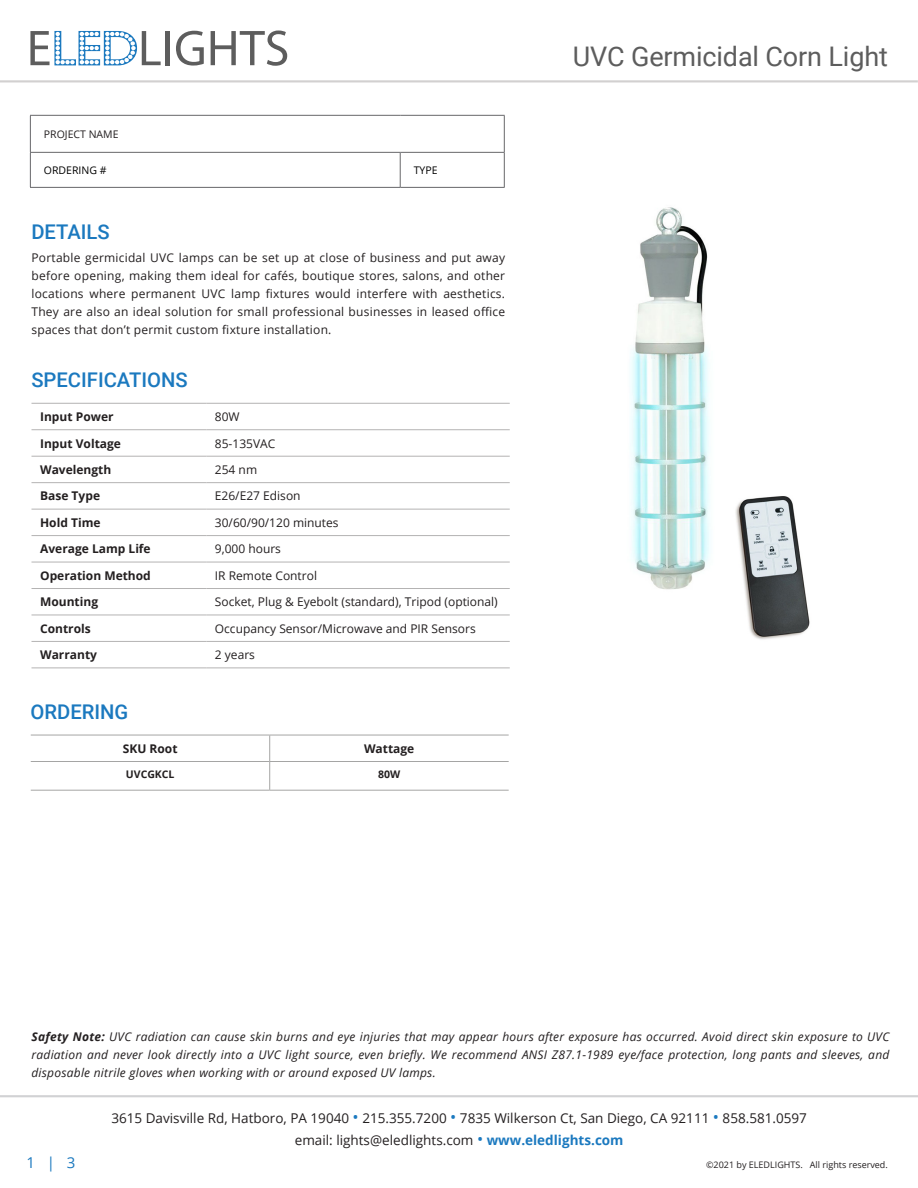
<style>
.page{position:relative;width:918px;height:1188px;background:#fff}
.page>*{position:absolute;margin:0;border:0;box-sizing:border-box;transform-origin:0 0}
.t1{font:27px "Roboto";letter-spacing:-.005em;color:#5d5d5d}
.t2{font:500 20.25px "Roboto";color:#1b79bf}
.t3{font:15px "Open Sans";color:#1b79bf}
.t4{font:13.5px/21.5px "Open Sans";color:#231f20;text-align:center}
.t5{font:12px/18px "Open Sans";color:#231f20;text-align:justify}
.t6{font:italic 12px/18px "Open Sans";letter-spacing:.02em;color:#231f20;text-align:justify}
.t7{font:700 12px "Open Sans";color:#231f20}
.t8{font:10.5px "Open Sans";color:#000}
.t9{font:10.5px "Open Sans";color:#231f20}
.t10{font:700 10.5px "Open Sans";color:#231f20}
.t11{font:9px "Open Sans";color:#231f20}
.s1{font-weight:700}
.s2{font-size:16.5px;color:#1b79bf}
.s3{font-weight:700;color:#1b79bf}
</style>
<div class="page">
<hr style="left:0;top:1095px;width:918px;height:2px;background:#d1d2d4">
<hr style="left:0;top:80px;width:918px;height:2px;background:#d2d0d0">
<hr style="left:166px;top:31px;width:4px;height:34px;background:#5d5d5d">
<svg style="left:176px;top:31px;width:28px;height:35px"></svg>
<svg style="left:211px;top:31px;width:76px;height:35px"></svg>
<svg style="left:30px;top:31px;width:131px;height:34px"></svg>
<hr style="left:32px;top:403px;width:174px;height:1px;background:#b4b3b3">
<hr style="left:206px;top:403px;width:304px;height:1px;background:#b4b3b3">
<hr style="left:32px;top:429px;width:174px;height:1px;background:#b4b3b3">
<hr style="left:206px;top:429px;width:304px;height:1px;background:#b4b3b3">
<hr style="left:32px;top:456px;width:174px;height:1px;background:#b4b3b3">
<hr style="left:206px;top:456px;width:304px;height:1px;background:#b4b3b3">
<hr style="left:32px;top:482px;width:174px;height:1px;background:#b4b3b3">
<hr style="left:206px;top:482px;width:304px;height:1px;background:#b4b3b3">
<hr style="left:32px;top:509px;width:174px;height:1px;background:#b4b3b3">
<hr style="left:206px;top:509px;width:304px;height:1px;background:#b4b3b3">
<hr style="left:32px;top:535px;width:174px;height:1px;background:#b4b3b3">
<hr style="left:206px;top:535px;width:304px;height:1px;background:#b4b3b3">
<hr style="left:32px;top:562px;width:174px;height:1px;background:#b4b3b3">
<hr style="left:206px;top:562px;width:304px;height:1px;background:#b4b3b3">
<hr style="left:32px;top:588px;width:174px;height:1px;background:#b4b3b3">
<hr style="left:206px;top:588px;width:304px;height:1px;background:#b4b3b3">
<hr style="left:32px;top:615px;width:174px;height:1px;background:#b4b3b3">
<hr style="left:206px;top:615px;width:304px;height:1px;background:#b4b3b3">
<hr style="left:32px;top:641px;width:174px;height:1px;background:#b4b3b3">
<hr style="left:206px;top:641px;width:304px;height:1px;background:#b4b3b3">
<hr style="left:32px;top:668px;width:174px;height:1px;background:#b4b3b3">
<hr style="left:206px;top:668px;width:304px;height:1px;background:#b4b3b3">
<svg style="left:31px;top:116px;width:473px;height:71px"></svg>
<hr style="left:30px;top:115px;width:370px;height:1px;background:#67676a">
<hr style="left:30px;top:116px;width:1px;height:36px;background:#67676a">
<hr style="left:400px;top:115px;width:105px;height:1px;background:#67676a">
<hr style="left:504px;top:116px;width:1px;height:36px;background:#67676a">
<hr style="left:30px;top:152px;width:370px;height:1px;background:#67676a">
<hr style="left:30px;top:153px;width:1px;height:34px;background:#67676a">
<hr style="left:400px;top:152px;width:105px;height:1px;background:#67676a">
<hr style="left:400px;top:153px;width:1px;height:34px;background:#67676a">
<hr style="left:504px;top:153px;width:1px;height:34px;background:#67676a">
<hr style="left:30px;top:187px;width:370px;height:1px;background:#67676a">
<hr style="left:400px;top:187px;width:105px;height:1px;background:#67676a">
<hr style="left:31px;top:735px;width:239px;height:1px;background:#a5a5a4">
<hr style="left:31px;top:761px;width:239px;height:1px;background:#a5a5a4">
<hr style="left:31px;top:790px;width:239px;height:1px;background:#a5a5a4">
<hr style="left:270px;top:735px;width:239px;height:1px;background:#a5a5a4">
<hr style="left:270px;top:761px;width:239px;height:1px;background:#a5a5a4">
<svg style="left:269px;top:735px;width:1px;height:55px"></svg>
<hr style="left:270px;top:790px;width:239px;height:1px;background:#a5a5a4">
<img style="left:630px;top:207px;width:80px;height:383px">
<img style="left:735px;top:496px;width:75px;height:144px">
<p class="t9" style="left:44px;top:127px;width:76px">PROJECT NAME</p>
<p class="t8" style="left:44px;top:163px;width:64px">ORDERING #</p>
<p class="t8" style="left:414px;top:163px;width:25px">TYPE</p>
<p class="t2" style="left:31px;top:218px;width:80px">DETAILS</p>
<p class="t5" style="left:32px;top:249px;width:475px">Portable germicidal UVC lamps can be set up at close of business and put away before opening, making them ideal for cafés, boutique stores, salons, and other locations where permanent UVC lamp fixtures would interfere with aesthetics.<br>They are also an ideal solution for small professional businesses in leased office spaces that don’t permit custom fixture installation.</p>
<p class="t2" style="left:31px;top:366px;width:158px">SPECIFICATIONS</p>
<p class="t7" style="left:40px;top:408px;width:75px">Input Power</p>
<p class="t5" style="left:215px;top:407px;width:26px">80W</p>
<p class="t7" style="left:40px;top:435px;width:82px">Input Voltage</p>
<p class="t5" style="left:215px;top:434px;width:62px">85-135VAC</p>
<p class="t7" style="left:40px;top:461px;width:73px">Wavelength</p>
<p class="t5" style="left:215px;top:460px;width:44px">254 nm</p>
<p class="t7" style="left:40px;top:488px;width:61px">Base Type</p>
<p class="t5" style="left:215px;top:487px;width:87px">E26/E27 Edison</p>
<p class="t7" style="left:40px;top:514px;width:62px">Hold Time</p>
<p class="t5" style="left:215px;top:513px;width:125px">30/60/90/120 minutes</p>
<p class="t7" style="left:40px;top:541px;width:112px">Average Lamp Life</p>
<p class="t5" style="left:215px;top:540px;width:68px">9,000 hours</p>
<p class="t7" style="left:40px;top:567px;width:112px">Operation Method</p>
<p class="t5" style="left:215px;top:566px;width:104px">IR Remote Control</p>
<p class="t7" style="left:40px;top:594px;width:60px">Mounting</p>
<p class="t5" style="left:215px;top:593px;width:284px">Socket, Plug &amp; Eyebolt (standard), Tripod (optional)</p>
<p class="t7" style="left:40px;top:620px;width:52px">Controls</p>
<p class="t5" style="left:215px;top:619px;width:262px">Occupancy Sensor/Microwave and PIR Sensors</p>
<p class="t7" style="left:40px;top:646px;width:58px">Warranty</p>
<p class="t5" style="left:215px;top:646px;width:42px">2 years</p>
<p class="t2" style="left:31px;top:698px;width:99px">ORDERING</p>
<p class="t7" style="left:123px;top:740px;width:56px">SKU Root</p>
<p class="t7" style="left:364px;top:740px;width:52px">Wattage</p>
<p class="t10" style="left:126px;top:767px;width:50px">UVCGKCL</p>
<p class="t10" style="left:378px;top:767px;width:24px">80W</p>
<h1 class="t1" style="left:573px;top:37px;width:317px">UVC Germicidal Corn Light</h1>
<p class="t6" style="left:32px;top:1027px;width:859px"><span class="s1">Safety Note:</span> UVC radiation can cause skin burns and eye injuries that may appear hours after exposure has occurred. Avoid direct skin exposure to UVC radiation and never look directly into a UVC light source, even briefly. We recommend ANSI Z87.1-1989 eye/face protection, long pants and sleeves, and disposable nitrile gloves when working with or around exposed UV lamps.</p>
<p class="t3" style="left:27px;top:1152px;width:50px">1 | 3</p>
<p class="t4" style="left:111px;top:1107px;width:697px">3615 Davisville Rd, Hatboro, PA 19040 <span class="s2">•</span> 215.355.7200 <span class="s2">•</span> 7835 Wilkerson Ct, San Diego, CA 92111 <span class="s2">•</span> 858.581.0597 email: lights@eledlights.com <span class="s2">•</span> <span class="s3">www.eledlights.com</span></p>
<p class="t11" style="left:706px;top:1158px;width:183px">©2021 by ELEDLIGHTS. All rights reserved.</p>
</div>
